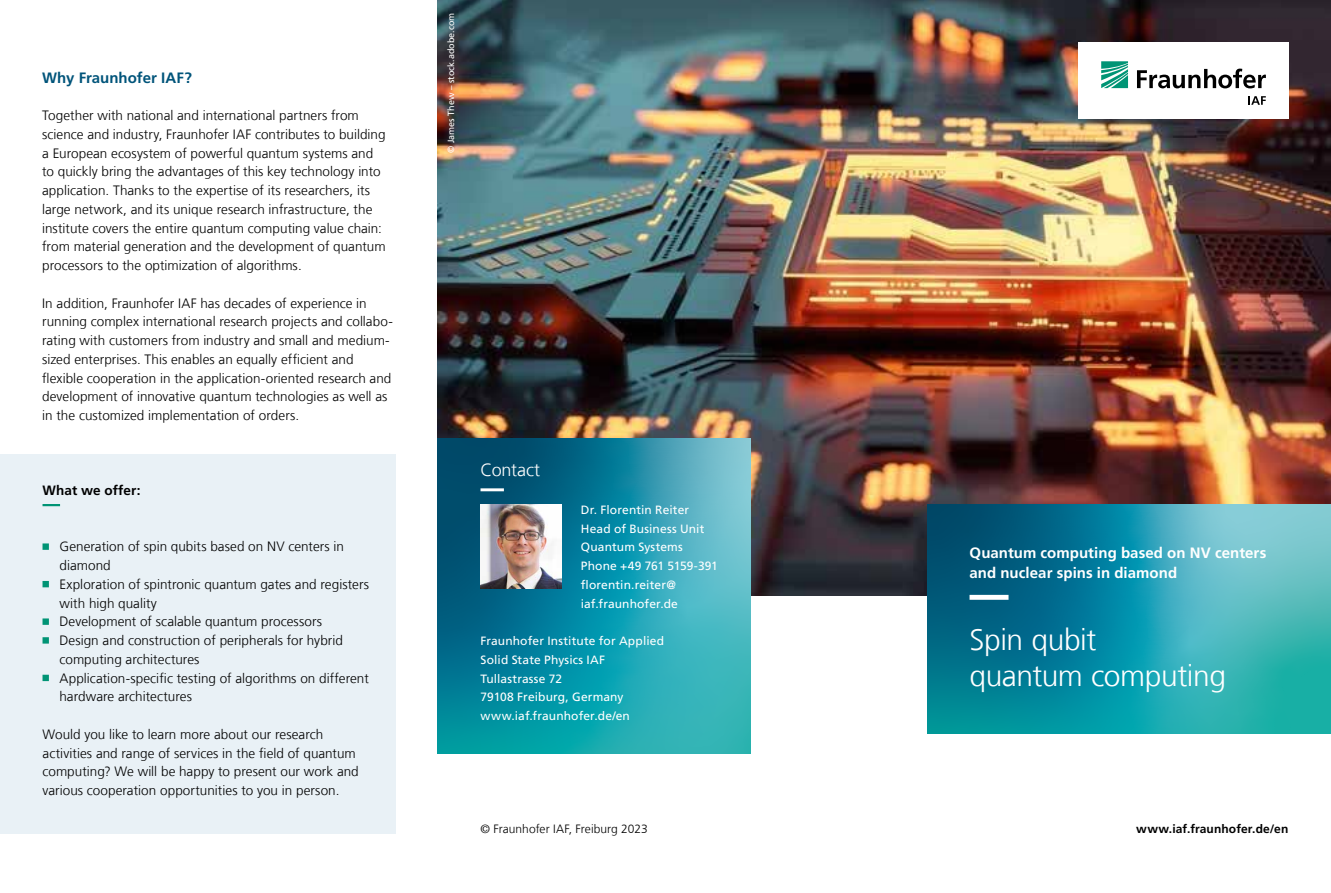
<style>
.page{position:relative;width:1331px;height:893px;background:#fff}
.page>*{position:absolute;margin:0;border:0;box-sizing:border-box;transform-origin:0 0}
.t1{font:300 30px/36px "Frutiger LT Com";letter-spacing:-.015em;color:#fff}
.t2{font:300 18px "Frutiger LT Com";letter-spacing:-.01em;color:#fff}
.t3{font:700 15px/19.5px "Frutiger LT Com";letter-spacing:.005em;color:#fff}
.t4{font:700 15px "Frutiger LT Com";color:#00547a}
.t5{font:300 13.5px/18.8px "Frutiger LT Com";color:#000}
.t6{font:700 13.5px "Frutiger LT Com";letter-spacing:.005em;color:#000}
.t7{font:12px/18.8px "Frutiger LT Com";letter-spacing:.01em;color:#fff}
.t8{font:300 12px "Frutiger LT Com";letter-spacing:.005em;color:#000}
.t9{font:700 12px "Frutiger LT Com";letter-spacing:.01em;color:#000}
.t10{font:9px "Frutiger LT Com";color:#fff}
</style>
<div class="page">
<img style="left:438px;top:0;width:893px;height:595px">
<svg style="left:438px;top:439px;width:312px;height:314px;background:#1d91a6"></svg>
<div style="left:1078px;top:43px;width:210px;height:76px;background:#fff"></div>
<svg style="left:1101px;top:61px;width:27px;height:27px"></svg>
<svg style="left:1137px;top:69px;width:129px;height:19px"></svg>
<svg style="left:1248px;top:96px;width:18px;height:9px"></svg>
<svg style="left:927px;top:504px;width:404px;height:229px;background:#2294a5"></svg>
<img style="left:480px;top:504px;width:82px;height:85px">
<svg style="left:480px;top:488px;width:238px;height:3px"></svg>
<div style="left:0;top:454px;width:395px;height:379px;background:#e9f1f6"></div>
<svg style="left:43px;top:504px;width:18px;height:2px"></svg>
<svg style="left:43px;top:543px;width:6px;height:7px"></svg>
<svg style="left:43px;top:581px;width:6px;height:6px"></svg>
<svg style="left:43px;top:618px;width:6px;height:7px"></svg>
<svg style="left:43px;top:637px;width:6px;height:7px"></svg>
<svg style="left:43px;top:675px;width:6px;height:6px"></svg>
<svg style="left:969px;top:595px;width:319px;height:5px;background:#43a3b8"></svg>
<p class="t4" style="left:42px;top:69px;width:151px">Why Fraunhofer IAF?</p>
<p class="t5" style="left:42px;top:106px;width:345px">Together with national and international partners from science and industry, Fraunhofer IAF contributes to building a European ecosystem of powerful quantum systems and to quickly bring the advantages of this key technology into application. Thanks to the expertise of its researchers, its large network, and its unique research infrastructure, the institute covers the entire quantum computing value chain: from material generation and the development of quantum processors to the optimization of algorithms.</p>
<p class="t5" style="left:42px;top:294px;width:352px">In addition, Fraunhofer IAF has decades of experience in running complex international research projects and collabo&shy;rating with customers from industry and small and medium&shy;sized enterprises. This enables an equally efficient and flexible cooperation in the application-oriented research and development of innovative quantum technologies as well as in the customized implementation of orders.</p>
<p class="t6" style="left:43px;top:482px;width:99px">What we offer:</p>
<p class="t5" style="left:60px;top:537px;width:311px">Generation of spin qubits based on NV centers in diamond<br>Exploration of spintronic quantum gates and registers with high quality<br>Development of scalable quantum processors<br>Design and construction of peripherals for hybrid computing architectures<br>Application-specific testing of algorithms on different hardware architectures</p>
<p class="t5" style="left:43px;top:725px;width:318px">Would you like to learn more about our research activities and range of services in the field of quantum computing? We will be happy to present our work and various cooperation opportunities to you in person.</p>
<p class="t10" style="left:446px;top:153px;width:142px;rotate:-90deg">© James Thew – stock.adobe.com</p>
<h2 class="t2" style="left:480px;top:460px;width:61px">Contact</h2>
<p class="t7" style="left:581px;top:500px;width:139px">Dr. Florentin Reiter<br>Head of Business Unit<br>Quantum Systems<br>Phone +49 761 5159-391 florentin.reiter@ iaf.fraunhofer.de</p>
<p class="t7" style="left:480px;top:632px;width:185px">Fraunhofer Institute for Applied<br>Solid State Physics IAF<br>Tullastrasse 72<br>79108 Freiburg, Germany www.iaf.fraunhofer.de/en</p>
<p class="t8" style="left:480px;top:821px;width:169px">© Fraunhofer IAF, Freiburg 2023</p>
<p class="t3" style="left:969px;top:543px;width:298px">Quantum computing based on NV centers and nuclear spins in diamond</p>
<h1 class="t1" style="left:969px;top:621px;width:258px">Spin qubit<br>quantum computing</h1>
<p class="t9" style="left:1136px;top:821px;width:154px">www.iaf.fraunhofer.de/en</p>
</div>
